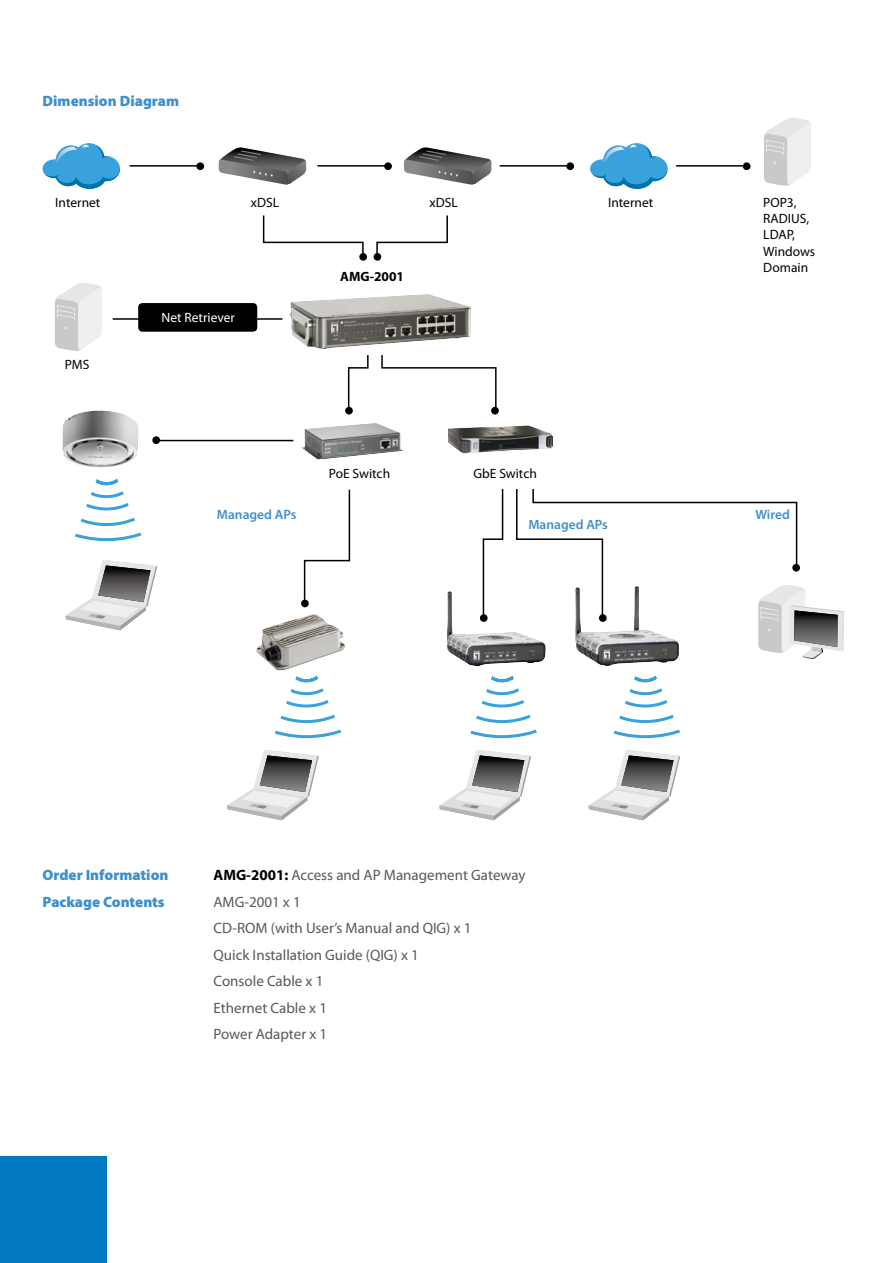
<style>
.page{position:relative;width:893px;height:1263px;background:#fff}
.page>*{position:absolute;margin:0;border:0;box-sizing:border-box;transform-origin:0 0}
.t1{font:15px/26.5px "Myriad Pro";color:#595757}
.t2{font:900 15px "Myriad Pro";color:#3e8fce}
.t3{font:13.5px/16.2px "Myriad Pro";color:#000}
.t4{font:600 13.5px "Myriad Pro";color:#3e8fce}
.t5{font:13.5px "Myriad Pro";color:#fff}
.t6{font:700 13.5px "Myriad Pro";color:#000}
.s1{font-weight:700;color:#000}
</style>
<div class="page">
<div style="left:0;top:1157px;width:106px;height:106px;background:#0079c2"></div>
<img style="left:256px;top:614px;width:89px;height:37px">
<img style="left:62px;top:410px;width:77px;height:44px">
<img style="left:290px;top:294px;width:181px;height:55px">
<img style="left:302px;top:423px;width:101px;height:37px">
<svg style="left:43px;top:143px;width:77px;height:46px"></svg>
<svg style="left:219px;top:147px;width:87px;height:38px"></svg>
<svg style="left:764px;top:118px;width:47px;height:68px;background:#e2e3e3"></svg>
<svg style="left:66px;top:560px;width:91px;height:70px"></svg>
<svg style="left:404px;top:147px;width:87px;height:38px"></svg>
<svg style="left:590px;top:143px;width:78px;height:46px"></svg>
<svg style="left:55px;top:283px;width:47px;height:68px;background:#e2e3e3"></svg>
<svg style="left:227px;top:750px;width:92px;height:70px"></svg>
<svg style="left:439px;top:750px;width:92px;height:70px"></svg>
<svg style="left:589px;top:750px;width:91px;height:70px"></svg>
<img style="left:448px;top:425px;width:105px;height:29px">
<svg style="left:256px;top:651px;width:86px;height:88px"></svg>
<svg style="left:63px;top:454px;width:79px;height:88px"></svg>
<div style="left:196px;top:162px;width:8px;height:8px;background:#000;border-radius:50%"></div>
<hr style="left:130px;top:165px;width:70px;height:2px;background:#000">
<div style="left:384px;top:162px;width:8px;height:8px;background:#000;border-radius:50%"></div>
<hr style="left:317px;top:165px;width:70px;height:2px;background:#000">
<div style="left:566px;top:162px;width:8px;height:8px;background:#000;border-radius:50%"></div>
<hr style="left:500px;top:165px;width:69px;height:2px;background:#000">
<div style="left:743px;top:162px;width:7px;height:8px;background:#000;border-radius:50%"></div>
<hr style="left:676px;top:165px;width:70px;height:2px;background:#000">
<svg style="left:262px;top:215px;width:102px;height:39px"></svg>
<div style="left:359px;top:253px;width:8px;height:8px;background:#000;border-radius:50%"></div>
<svg style="left:376px;top:215px;width:72px;height:42px"></svg>
<div style="left:374px;top:253px;width:7px;height:8px;background:#000;border-radius:50%"></div>
<div style="left:138px;top:303px;width:119px;height:29px;background:#000;border-radius:4px"></div>
<hr style="left:113px;top:318px;width:169px;height:2px;background:#000">
<div style="left:345px;top:407px;width:8px;height:7px;background:#000;border-radius:50%"></div>
<div style="left:491px;top:407px;width:8px;height:7px;background:#000;border-radius:50%"></div>
<svg style="left:381px;top:355px;width:116px;height:54px"></svg>
<svg style="left:347px;top:355px;width:22px;height:54px"></svg>
<div style="left:152px;top:436px;width:8px;height:8px;background:#000;border-radius:50%"></div>
<hr style="left:157px;top:440px;width:136px;height:1px;background:#000">
<div style="left:301px;top:600px;width:8px;height:7px;background:#000;border-radius:50%"></div>
<svg style="left:303px;top:489px;width:48px;height:113px"></svg>
<svg style="left:448px;top:489px;width:396px;height:250px"></svg>
<p class="t2" style="left:43px;top:91px;width:138px">Dimension Diagram</p>
<p class="t3" style="left:55px;top:194px;width:47px">Internet</p>
<p class="t3" style="left:65px;top:356px;width:26px">PMS</p>
<p class="t3" style="left:251px;top:194px;width:30px">xDSL</p>
<p class="t3" style="left:429px;top:194px;width:30px">xDSL</p>
<p class="t5" style="left:162px;top:309px;width:75px">Net Retriever</p>
<p class="t6" style="left:340px;top:268px;width:65px">AMG-2001</p>
<p class="t3" style="left:329px;top:465px;width:63px">PoE Switch</p>
<p class="t3" style="left:473px;top:465px;width:65px">GbE Switch</p>
<p class="t3" style="left:608px;top:194px;width:47px">Internet</p>
<p class="t4" style="left:217px;top:506px;width:81px">Managed APs</p>
<p class="t4" style="left:528px;top:516px;width:81px">Managed APs</p>
<p class="t3" style="left:763px;top:194px;width:53px">POP3,<br>RADIUS,<br>LDAP,<br>Windows<br>Domain</p>
<p class="t4" style="left:755px;top:506px;width:36px">Wired</p>
<p class="t2" style="left:43px;top:865px;width:127px">Order Information</p>
<p class="t1" style="left:214px;top:861px;width:314px"><span class="s1">AMG-2001:</span> Access and AP Management Gateway</p>
<p class="t2" style="left:43px;top:891px;width:124px">Package Contents</p>
<p class="t1" style="left:214px;top:888px;width:260px">AMG-2001 x 1<br>CD-ROM (with User’s Manual and QIG) x 1<br>Quick Installation Guide (QIG) x 1<br>Console Cable x 1<br>Ethernet Cable x 1<br>Power Adapter x 1</p>
</div>
